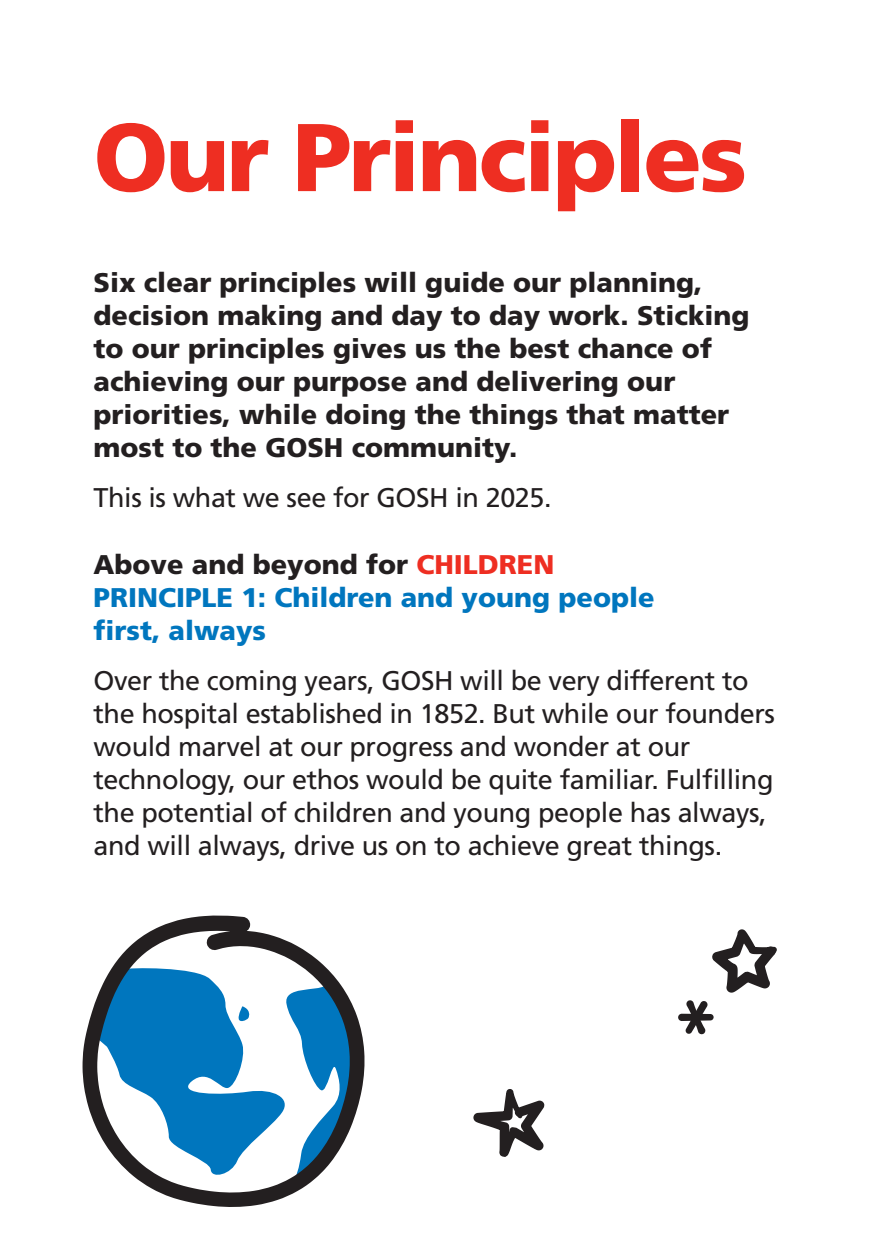
<style>
.page{position:relative;width:893px;height:1259px;background:#fff}
.page>*{position:absolute;margin:0;border:0;box-sizing:border-box;transform-origin:0 0}
.t1{font:900 96px "Frutiger LT Std";letter-spacing:-.03em;color:#ee2e22}
.t2{font:27px/33px "Frutiger LT Std";letter-spacing:-.015em;color:#231f20}
.t3{font:900 27px/33px "Frutiger LT Std";color:#231f20}
.t4{font:900 27px/33px "Frutiger LT Std";color:#0076be}
.s1{color:#231f20}
.s2{color:#ee2e22}
</style>
<div class="page">
<svg style="left:83px;top:915px;width:282px;height:292px"></svg>
<svg style="left:712px;top:929px;width:65px;height:63px"></svg>
<svg style="left:678px;top:1000px;width:36px;height:34px"></svg>
<svg style="left:473px;top:1089px;width:72px;height:68px"></svg>
<h1 class="t1" style="left:94px;top:99px;width:655px">Our Principles</h1>
<p class="t3" style="left:94px;top:266px;width:657px">Six clear principles will guide our planning, decision making and day to day work. Sticking to our principles gives us the best chance of achieving our purpose and delivering our priorities, while doing the things that matter most to the GOSH community.</p>
<p class="t2" style="left:94px;top:481px;width:460px">This is what we see for GOSH in 2025.</p>
<p class="t4" style="left:94px;top:548px;width:563px"><span class="s1">Above and beyond for</span> <span class="s2">CHILDREN<br></span>PRINCIPLE 1: Children and young people first, always</p>
<p class="t2" style="left:94px;top:664px;width:683px">Over the coming years, GOSH will be very different to the hospital established in 1852. But while our founders would marvel at our progress and wonder at our technology, our ethos would be quite familiar. Fulfilling the potential of children and young people has always, and will always, drive us on to achieve great things.</p>
</div>
